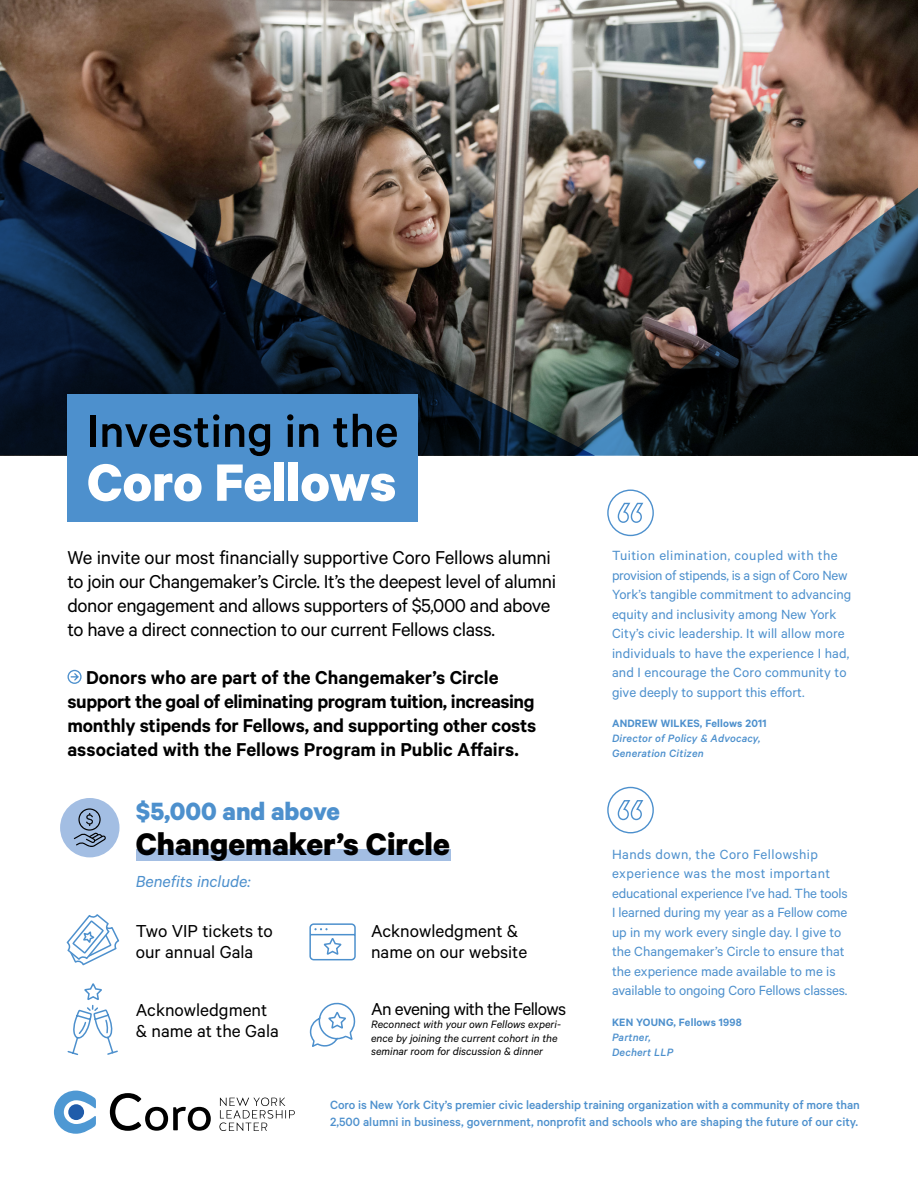
<style>
.page{position:relative;width:918px;height:1188px;background:#fff}
.page>*{position:absolute;margin:0;border:0;box-sizing:border-box;transform-origin:0 0}
.t1{font:700 59.1px "Calibre";color:#fff}
.t2{font:500 51px "Calibre";color:#000}
.t3{font:700 35.1px "Calibre";color:#000}
.t4{font:700 28.05px "Calibre";color:#4d90cd}
.t5{font:21px/24px "Calibre";letter-spacing:-.02em;color:#000}
.t6{font:600 21px/24px "Calibre";letter-spacing:-.01em;color:#000}
.t7{font:19.5px/21px "Calibre";color:#000}
.t8{font:19.5px "Calibre";letter-spacing:-.03em;color:#000}
.t9{font:italic 18px "Calibre";color:#4d90cd}
.t10{font:15px/19.5px "Calibre";color:#4d90cd}
.t11{font:500 13.5px/16.5px "Calibre";letter-spacing:-.005em;color:#4d90cd}
.t12{font:italic 12px/13.5px "Calibre";color:#000}
.t13{font:italic 500 12px/15px "Calibre";letter-spacing:.015em;color:#4d90cd}
.t14{font:600 12px "Calibre";letter-spacing:.015em;color:#4d90cd}
</style>
<div class="page">
<img style="left:0;top:0;width:918px;height:188px">
<img style="left:0;top:149px;width:595px;height:307px">
<svg style="left:67px;top:669px;width:15px;height:15px"></svg>
<div style="left:136px;top:849px;width:314px;height:11px;background:#a3bee3"></div>
<div style="left:60px;top:798px;width:60px;height:59px;background:#a3bee3;border-radius:50%"></div>
<svg style="left:74px;top:808px;width:32px;height:39px"></svg>
<img style="left:567px;top:188px;width:351px;height:268px">
<div style="left:68px;top:394px;width:350px;height:128px;background:#4d90cd"></div>
<svg style="left:617px;top:502px;width:27px;height:21px"></svg>
<div style="left:607px;top:490px;width:47px;height:46px;border:1px solid #4d90cd;border-radius:50%"></div>
<svg style="left:617px;top:800px;width:27px;height:21px"></svg>
<div style="left:607px;top:787px;width:47px;height:46px;border:1px solid #4d90cd;border-radius:50%"></div>
<svg style="left:54px;top:1091px;width:42px;height:43px"></svg>
<svg style="left:110px;top:1093px;width:101px;height:38px"></svg>
<svg style="left:219px;top:1098px;width:76px;height:33px"></svg>
<svg style="left:66px;top:914px;width:54px;height:52px"></svg>
<svg style="left:67px;top:983px;width:51px;height:72px"></svg>
<svg style="left:309px;top:923px;width:47px;height:38px"></svg>
<svg style="left:310px;top:1002px;width:46px;height:45px"></svg>
<h2 class="t2" style="left:87px;top:401px;width:313px">Investing in the</h2>
<h1 class="t1" style="left:87px;top:446px;width:311px">Coro Fellows</h1>
<p class="t5" style="left:68px;top:545px;width:490px">We invite our most financially supportive Coro Fellows alumni to join our Changemaker’s Circle. It’s the deepest level of alumni donor engagement and allows supporters of $5,000 and above to have a direct connection to our current Fellows class.</p>
<h3 class="t6" style="left:68px;top:665px;width:470px;text-indent:19px">Donors who are part of the Changemaker’s Circle support the goal of eliminating program tuition, increasing monthly stipends for Fellows, and supporting other costs associated with the Fellows Program in Public Affairs.</h3>
<h3 class="t4" style="left:136px;top:794px;width:206px">$5,000 and above</h3>
<h3 class="t3" style="left:136px;top:822px;width:316px">Changemaker’s Circle</h3>
<p class="t9" style="left:136px;top:871px;width:116px">Benefits include:</p>
<h3 class="t7" style="left:136px;top:920px;width:139px">Two VIP tickets to our annual Gala</h3>
<h3 class="t7" style="left:136px;top:998px;width:145px">Acknowledgment &amp; name at the Gala</h3>
<h3 class="t7" style="left:371px;top:920px;width:158px">Acknowledgment &amp; name on our website</h3>
<h3 class="t8" style="left:371px;top:997px;width:197px">An evening with the Fellows</h3>
<p class="t12" style="left:371px;top:1017px;width:191px">Reconnect with your own Fellows experi&shy;ence by joining the current cohort in the seminar room for discussion &amp; dinner</p>
<p class="t10" style="left:612px;top:545px;width:241px">Tuition elimination, coupled with the provision of stipends, is a sign of Coro New York’s tangible commitment to advancing equity and inclusivity among New York City’s civic leadership. It will allow more individuals to have the experience I had, and I encourage the Coro community to give deeply to support this effort.</p>
<p class="t14" style="left:612px;top:716px;width:156px">ANDREW WILKES, Fellows 2011</p>
<p class="t13" style="left:612px;top:730px;width:150px">Director of Policy &amp; Advocacy,<br>Generation Citizen</p>
<p class="t10" style="left:612px;top:844px;width:237px">Hands down, the Coro Fellowship experience was the most important educational experience I’ve had. The tools I learned during my year as a Fellow come up in my work every single day. I give to the Changemaker’s Circle to ensure that the experience made available to me is available to ongoing Coro Fellows classes.</p>
<p class="t14" style="left:612px;top:1015px;width:131px">KEN YOUNG, Fellows 1998</p>
<p class="t13" style="left:612px;top:1029px;width:63px">Partner,<br>Dechert LLP</p>
<p class="t11" style="left:330px;top:1096px;width:531px">Coro is New York City’s premier civic leadership training organization with a community of more than<br>2,500 alumni in business, government, nonprofit and schools who are shaping the future of our city.</p>
</div>
